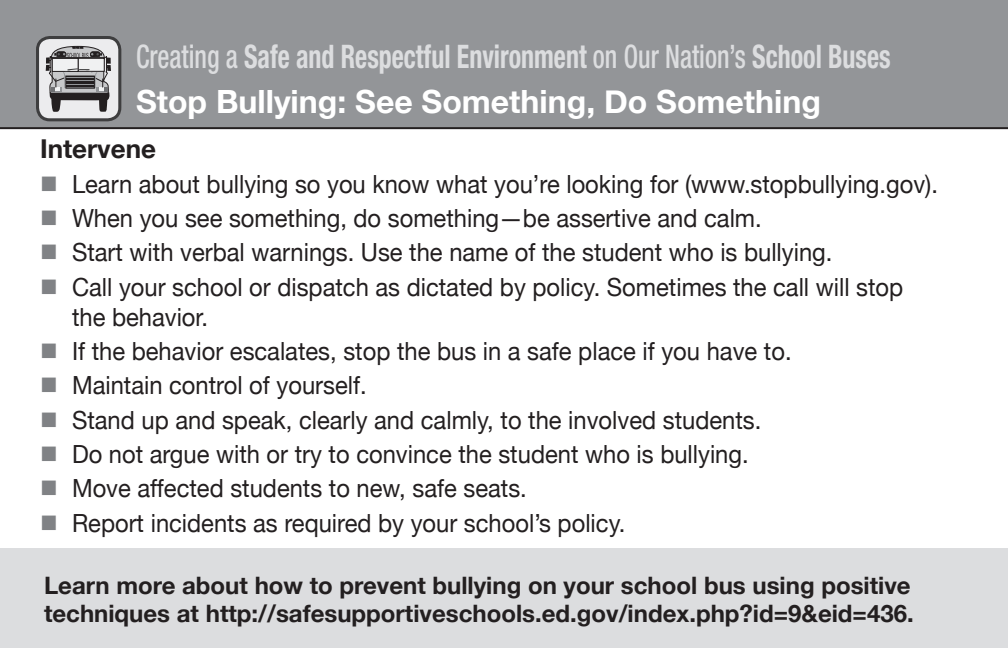
<style>
.page{position:relative;width:1008px;height:648px;background:#fff}
.page>*{position:absolute;margin:0;border:0;box-sizing:border-box;transform-origin:0 0}
.t1{font:700 condensed 32.4px "Helvetica Neue";color:#dcdddf;scale:.8 1}
.Header_1{font:700 32px "Helvetica Neue";color:#fff}
.Paragraphs{font:700 26px "Helvetica Neue";color:#231f20}
.Bullets_1{font:24.8px/30px "Helvetica Neue";color:#231f20;scale:.95 1}
.Paragraphs-2{font:700 24px/28.8px "Helvetica Neue";color:#231f20}
.s1{font-weight:500}
.s2{color:#808285}
</style>
<div class="page">
<div style="left:0;top:0;width:1008px;height:129px;background:#939598"></div>
<div style="left:38px;top:38px;width:82px;height:82px;background:#ececee;border-radius:12px"></div>
<div style="left:36px;top:36px;width:85px;height:85px;border:3px solid #3e3e3f;border-radius:12px"></div>
<svg style="left:46px;top:46px;width:65px;height:66px"></svg>
<div style="left:0;top:549px;width:1008px;height:99px;background:#dcdddf"></div>
<p class="t1" style="left:136px;top:37px;width:945px"><span class="s1">Creating a</span> Safe and Respectful Environment <span class="s1">on Our Nation’s</span> School Buses</p>
<p class="Header_1" style="left:136px;top:82px;width:686px">Stop Bullying: See Something, Do Something</p>
<p class="Paragraphs" style="left:40px;top:133px;width:118px">Intervene</p>
<p class="Bullets_1" style="left:40px;top:169px;width:947px"><span class="s2">■</span> Learn about bullying so you know what you’re looking for (www.stopbullying.gov).</p>
<p class="Bullets_1" style="left:40px;top:203px;width:761px"><span class="s2">■</span> When you see something, do something—be assertive and calm.</p>
<p class="Bullets_1" style="left:40px;top:237px;width:836px"><span class="s2">■</span> Start with verbal warnings. Use the name of the student who is bullying.</p>
<p class="Bullets_1" style="left:72px;top:272px;width:877px;text-indent:-32px"><span class="s2">■</span> Call your school or dispatch as dictated by policy. Sometimes the call will stop the behavior.</p>
<p class="Bullets_1" style="left:40px;top:336px;width:793px"><span class="s2">■</span> If the behavior escalates, stop the bus in a safe place if you have to.</p>
<p class="Bullets_1" style="left:40px;top:370px;width:345px"><span class="s2">■</span> Maintain control of yourself.</p>
<p class="Bullets_1" style="left:40px;top:404px;width:761px"><span class="s2">■</span> Stand up and speak, clearly and calmly, to the involved students.</p>
<p class="Bullets_1" style="left:40px;top:439px;width:748px"><span class="s2">■</span> Do not argue with or try to convince the student who is bullying.</p>
<p class="Bullets_1" style="left:40px;top:473px;width:514px"><span class="s2">■</span> Move affected students to new, safe seats.</p>
<p class="Bullets_1" style="left:40px;top:507px;width:618px"><span class="s2">■</span> Report incidents as required by your school’s policy.</p>
<p class="Paragraphs-2" style="left:44px;top:570px;width:871px">Learn more about how to prevent bullying on your school bus using positive techniques at http://safesupportiveschools.ed.gov/index.php?id=9&amp;eid=436.</p>
</div>
